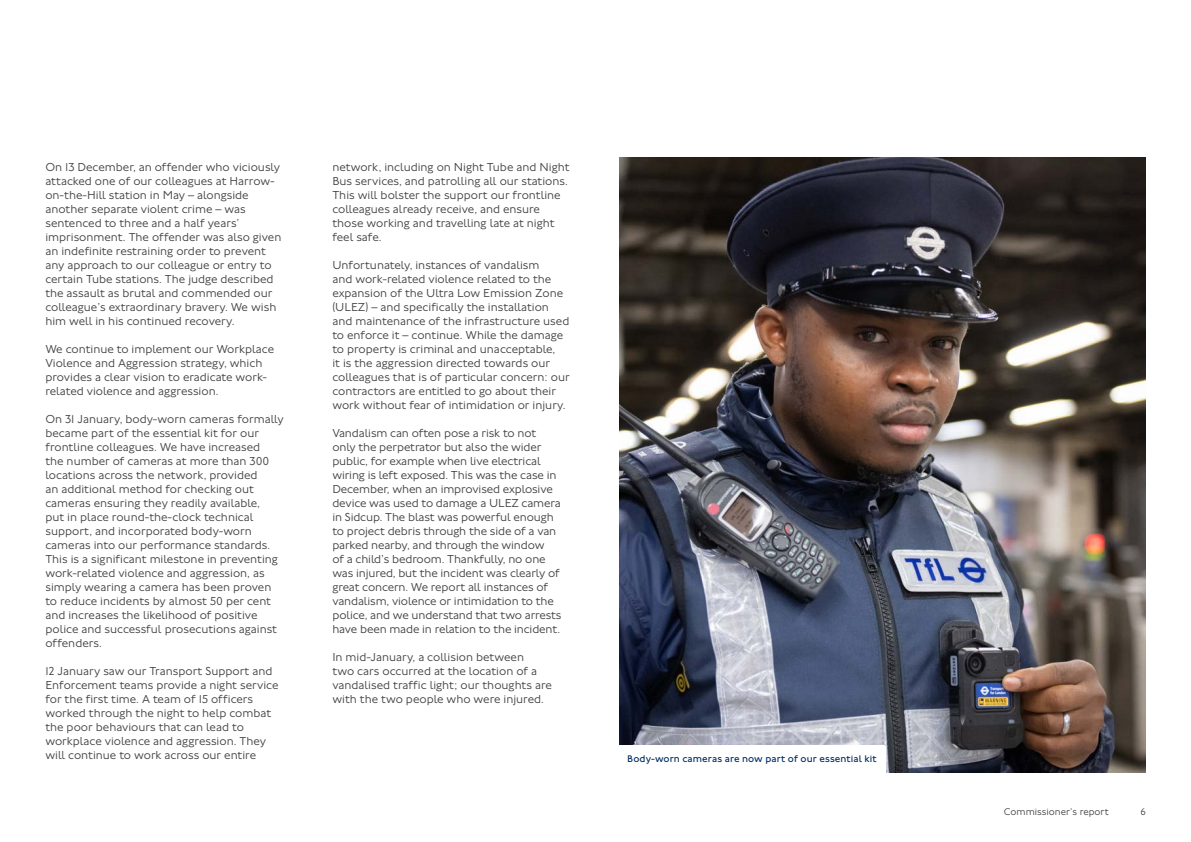
<style>
.page{position:relative;width:1191px;height:842px;background:#fff}
.page>*{position:absolute;margin:0;border:0;box-sizing:border-box;transform-origin:0 0}
.Body_12_14__P{font:300 12px/14px "Johnston 100";color:#414042}
.PictureCaption_10_12__P{font:10px "Johnston 100";letter-spacing:.005em;color:#002e63}
.t1{font:300 10px "Johnston 100";color:#414042}
</style>
<div class="page">
<img style="left:619px;top:157px;width:526px;height:616px">
<div style="left:618px;top:745px;width:267px;height:28px;background:#fff"></div>
<p class="Body_12_14__P" style="left:45px;top:161px;width:237px">On 13 December, an offender who viciously attacked one of our colleagues at Harrow&shy;on-the-Hill station in May – alongside another separate violent crime – was sentenced to three and a half years’ imprisonment. The offender was also given an indefinite restraining order to prevent any approach to our colleague or entry to certain Tube stations. The judge described the assault as brutal and commended our colleague’s extraordinary bravery. We wish him well in his continued recovery.</p>
<p class="Body_12_14__P" style="left:45px;top:343px;width:230px">We continue to implement our Workplace Violence and Aggression strategy, which provides a clear vision to eradicate work&shy;related violence and aggression.</p>
<p class="Body_12_14__P" style="left:45px;top:413px;width:240px">On 31 January, body-worn cameras formally became part of the essential kit for our frontline colleagues. We have increased<br>the number of cameras at more than 300 locations across the network, provided<br>an additional method for checking out cameras ensuring they readily available,<br>put in place round-the-clock technical support, and incorporated body-worn cameras into our performance standards.<br>This is a significant milestone in preventing work-related violence and aggression, as simply wearing a camera has been proven to reduce incidents by almost 50 per cent and increases the likelihood of positive police and successful prosecutions against offenders.</p>
<p class="Body_12_14__P" style="left:45px;top:665px;width:235px">12 January saw our Transport Support and Enforcement teams provide a night service for the first time. A team of 15 officers worked through the night to help combat the poor behaviours that can lead to workplace violence and aggression. They will continue to work across our entire</p>
<p class="Body_12_14__P" style="left:332px;top:161px;width:239px">network, including on Night Tube and Night Bus services, and patrolling all our stations.<br>This will bolster the support our frontline colleagues already receive, and ensure those working and travelling late at night feel safe.</p>
<p class="Body_12_14__P" style="left:332px;top:259px;width:239px">Unfortunately, instances of vandalism<br>and work-related violence related to the expansion of the Ultra Low Emission Zone (ULEZ) – and specifically the installation and maintenance of the infrastructure used to enforce it – continue. While the damage to property is criminal and unacceptable,<br>it is the aggression directed towards our colleagues that is of particular concern: our contractors are entitled to go about their work without fear of intimidation or injury.</p>
<p class="Body_12_14__P" style="left:332px;top:427px;width:231px">Vandalism can often pose a risk to not only the perpetrator but also the wider public, for example when live electrical wiring is left exposed. This was the case in December, when an improvised explosive device was used to damage a ULEZ camera in Sidcup. The blast was powerful enough to project debris through the side of a van parked nearby, and through the window<br>of a child’s bedroom. Thankfully, no one was injured, but the incident was clearly of great concern. We report all instances of vandalism, violence or intimidation to the police, and we understand that two arrests have been made in relation to the incident.</p>
<p class="Body_12_14__P" style="left:332px;top:651px;width:221px">In mid-January, a collision between<br>two cars occurred at the location of a vandalised traffic light; our thoughts are with the two people who were injured.</p>
<p class="PictureCaption_10_12__P" style="left:627px;top:753px;width:251px">Body-worn cameras are now part of our essential kit</p>
<p class="t1" style="left:1004px;top:807px;width:106px">Commissioner’s report</p>
<p class="t1" style="left:1140px;top:807px;width:7px">6</p>
</div>
